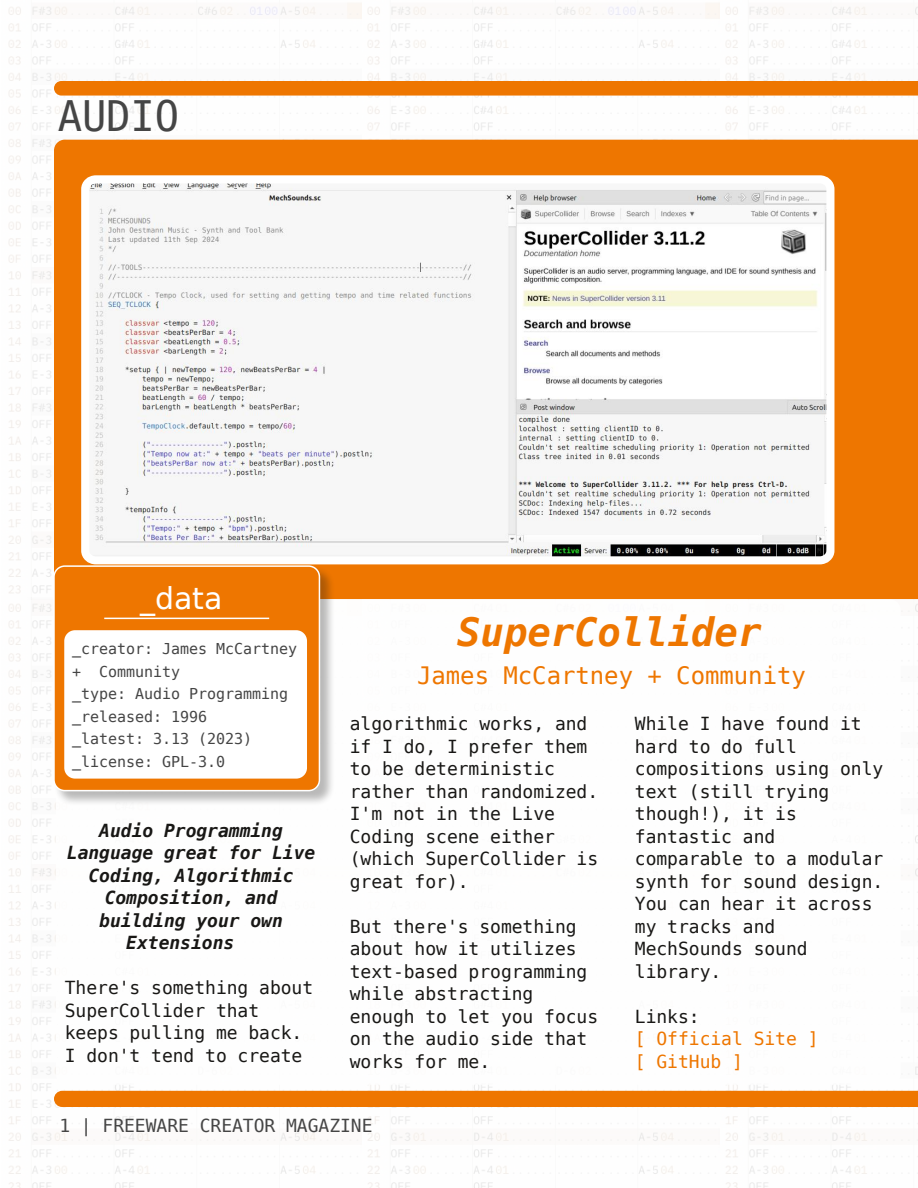
<style>
.page{position:relative;width:918px;height:1188px;background:#fff}
.page>*{position:absolute;margin:0;border:0;box-sizing:border-box;transform-origin:0 0}
.t1{font:42px "DejaVu Sans Mono";color:#454545;scale:.96 1}
.t2{font:italic 700 39px "DejaVu Sans Mono";color:#ee7600}
.t3{font:30px "DejaVu Sans";color:#fff}
.t4{font:24px "DejaVu Sans Mono";color:#ee7600}
.t5{font:18px/22.5px "DejaVu Sans Mono";color:#181715}
.t6{font:italic 700 18px "DejaVu Sans Mono";color:#181715}
.t7{font:18px "DejaVu Sans Mono";color:#454545}
.t8{font:18px/22.5px "DejaVu Sans Mono";color:#ee7600}
.t9{font:15px/22.5px "DejaVu Sans Mono";color:#454545}
</style>
<div class="page">
<img style="left:720px;top:6px;width:198px;height:1182px">
<img style="left:8px;top:3px;width:712px;height:1185px">
<div style="left:56px;top:599px;width:845px;height:486px;background:#fff;border-radius:11px"></div>
<svg style="left:54px;top:81px;width:864px;height:15px;background:#ee7a08"></svg>
<div style="left:54px;top:1091px;width:864px;height:16px;background:#ee7600"></div>
<svg style="left:54px;top:140px;width:864px;height:459px;background:#ee7c0c"></svg>
<img style="left:90px;top:184px;width:735px;height:371px">
<div style="left:81px;top:175px;width:753px;height:389px;border:8px solid #fff;border-radius:10px"></div>
<div style="left:847px;top:148px;width:63px;height:445px;background:#ee7600"></div>
<div style="left:53px;top:565px;width:282px;height:241px;background:#181715;opacity:.3"></div>
<div style="left:54px;top:566px;width:265px;height:225px;background:#ee7600;border-radius:11px"></div>
<div style="left:53px;top:565px;width:267px;height:226px;border:2px solid #fff;border-radius:11px"></div>
<div style="left:64px;top:630px;width:243px;height:149px;background:#fff;border-radius:11px"></div>
<hr style="left:104px;top:618px;width:165px;height:1px;background:#fff">
<h1 class="t1" style="left:58px;top:92px;width:128px">AUDIO</h1>
<h3 class="t3" style="left:140px;top:581px;width:84px">_data</h3>
<p class="t9" style="left:72px;top:638px;width:227px">_creator: James McCartney + Community<br>_type: Audio Programming _released: 1996<br>_latest: 3.13 (2023) _license: GPL-3.0</p>
<p class="t6" style="left:99px;top:820px;width:185px">Audio Programming</p>
<p class="t6" style="left:67px;top:843px;width:250px">Language great for Live</p>
<p class="t6" style="left:89px;top:865px;width:207px">Coding, Algorithmic</p>
<p class="t6" style="left:105px;top:888px;width:174px">Composition, and</p>
<p class="t6" style="left:99px;top:910px;width:185px">building your own</p>
<p class="t6" style="left:126px;top:933px;width:110px">Extensions</p>
<p class="t5" style="left:65px;top:977px;width:250px">There's something about<br>SuperCollider that keeps pulling me back.<br>I don't tend to create</p>
<h2 class="t2" style="left:457px;top:610px;width:306px">SuperCollider</h2>
<h3 class="t4" style="left:417px;top:662px;width:390px">James McCartney + Community</h3>
<p class="t5" style="left:350px;top:713px;width:250px">algorithmic works, and if I do, I prefer them to be deterministic rather than randomized.<br>I'm not in the Live<br>Coding scene either (which SuperCollider is great for).</p>
<p class="t5" style="left:350px;top:915px;width:250px">But there's something about how it utilizes text-based programming while abstracting enough to let you focus on the audio side that works for me.</p>
<p class="t5" style="left:635px;top:713px;width:250px">While I have found it hard to do full compositions using only text (still trying though!), it is fantastic and comparable to a modular synth for sound design.<br>You can hear it across my tracks and<br>MechSounds sound library.</p>
<p class="t5" style="left:635px;top:1005px;width:66px">Links:</p>
<p class="t8" style="left:635px;top:1028px;width:185px">[ Official Site ] [ GitHub ]</p>
<p class="t7" style="left:59px;top:1115px;width:315px">1 | FREEWARE CREATOR MAGAZINE</p>
</div>
